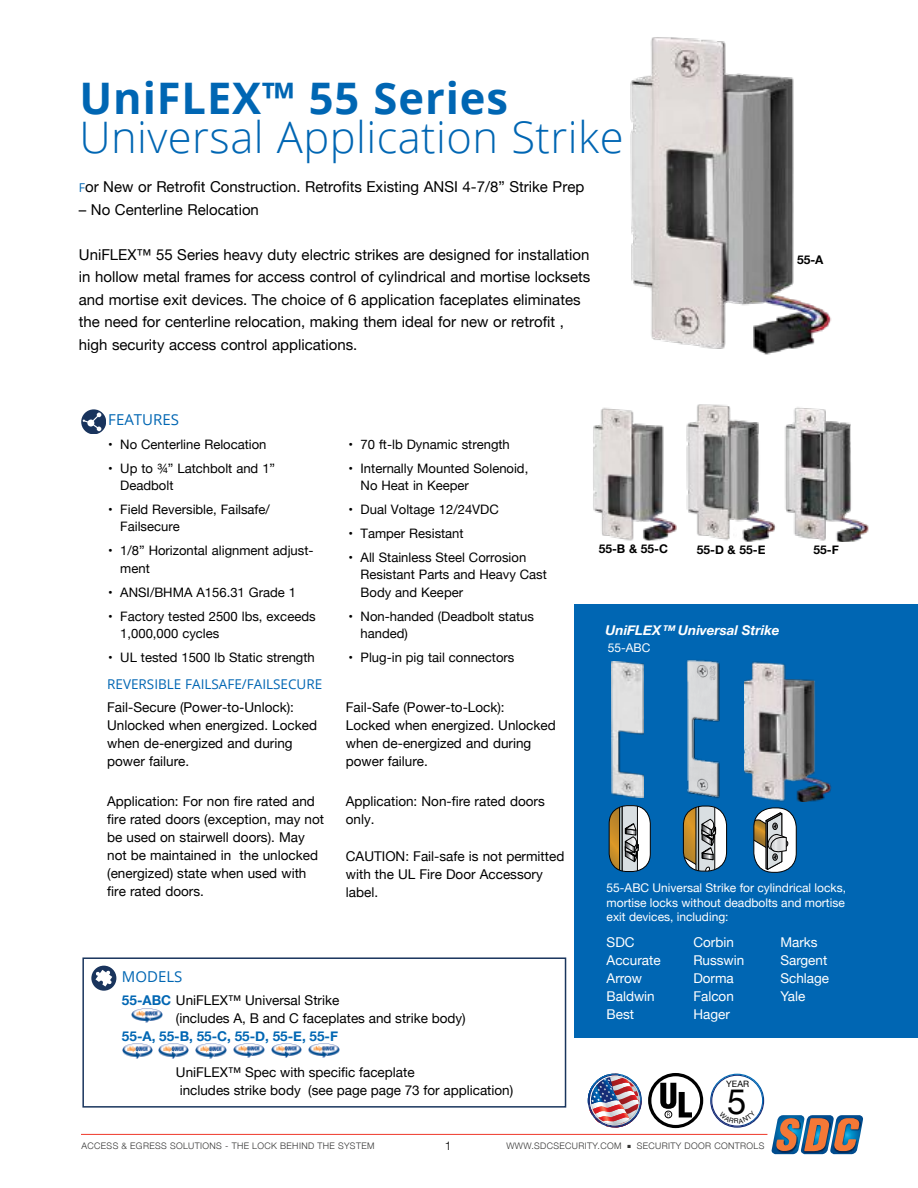
<style>
.page{position:relative;width:918px;height:1188px;background:#fff}
.page>*{position:absolute;margin:0;border:0;box-sizing:border-box;transform-origin:0 0}
.t1{font:300 43.5px "Open Sans";letter-spacing:.01em;color:#0066b3}
.t2{font:700 43.5px "Open Sans";letter-spacing:.02em;color:#0066b3}
.t3{font:34.65px "Helvetica Neue";color:#000}
.t4{font:15px/22.5px "Helvetica Neue";color:#000}
.t5{font:15px "Open Sans";color:#0066b3}
.t6{font:13.5px/18px "Helvetica Neue";color:#000}
.t7{font:13.5px/18px "Helvetica Neue";color:#fff}
.t8{font:13.5px "Open Sans";color:#0066b3}
.t9{font:700 13.5px "Helvetica Neue";color:#0066b3}
.t10{font:italic 700 13.5px "Helvetica Neue";color:#fff}
.t11{font:13.05px/17.2px "Helvetica Neue";color:#000}
.t12{font:12px/14.4px "Helvetica Neue";color:#fff;text-align:justify}
.t13{font:700 12px "Helvetica Neue";color:#000}
.t14{font:300 12px "Helvetica Neue";color:#000}
.t15{font:300 9px "Helvetica Neue";letter-spacing:.04em;color:#343433}
.t16{font:8.7px "Helvetica Neue";color:#000}
.s1{font-family:"Open Sans";font-size:12.15px;color:#0066b3}
.s2{font-family:"Helvetica"}
.s3{font-weight:700;color:#0066b3}
</style>
<div class="page">
<hr style="left:81px;top:1134px;width:686px;height:1px;background:#ef3829">
<svg style="left:771px;top:1115px;width:92px;height:39px;background:#857e80"></svg>
<div style="left:82px;top:957px;width:484px;height:151px;border:2px solid #19355d"></div>
<svg style="left:81px;top:409px;width:25px;height:25px"></svg>
<svg style="left:83px;top:413px;width:18px;height:18px"></svg>
<div style="left:575px;top:604px;width:343px;height:433px;background:#0066b3"></div>
<img style="left:630px;top:37px;width:202px;height:318px">
<img style="left:593px;top:407px;width:84px;height:134px">
<img style="left:784px;top:407px;width:85px;height:134px">
<img style="left:686px;top:404px;width:90px;height:137px">
<img style="left:744px;top:661px;width:88px;height:141px">
<div style="left:754px;top:808px;width:42px;height:64px;background:#fff;border-radius:20px"></div>
<svg style="left:754px;top:812px;width:34px;height:58px"></svg>
<div style="left:754px;top:808px;width:42px;height:64px;border:1px solid #000;border-radius:20px"></div>
<div style="left:683px;top:806px;width:44px;height:65px;background:#fff;border-radius:20px"></div>
<svg style="left:683px;top:809px;width:33px;height:62px;background:#958e79"></svg>
<div style="left:683px;top:806px;width:44px;height:65px;border:1px solid #000;border-radius:20px"></div>
<img style="left:687px;top:660px;width:33px;height:149px">
<img style="left:612px;top:661px;width:32px;height:137px">
<div style="left:609px;top:806px;width:41px;height:66px;background:#fff;border-radius:18px"></div>
<svg style="left:609px;top:806px;width:30px;height:66px;background:#928d7c"></svg>
<div style="left:609px;top:805px;width:41px;height:67px;border:1px solid #000;border-radius:18px"></div>
<div style="left:91px;top:966px;width:25px;height:25px;background:#19345d;border-radius:13px"></div>
<svg style="left:95px;top:970px;width:17px;height:17px"></svg>
<img style="left:131px;top:1008px;width:31px;height:14px">
<img style="left:122px;top:1044px;width:31px;height:14px">
<img style="left:158px;top:1044px;width:31px;height:14px">
<img style="left:195px;top:1044px;width:31px;height:14px">
<img style="left:234px;top:1044px;width:31px;height:14px">
<img style="left:271px;top:1044px;width:31px;height:14px">
<img style="left:308px;top:1044px;width:31px;height:14px">
<svg style="left:648px;top:1073px;width:55px;height:55px"></svg>
<div style="left:665px;top:1111px;width:7px;height:7px;border:1px solid #000;border-radius:50%"></div>
<img style="left:588px;top:1074px;width:54px;height:54px">
<svg style="left:710px;top:1073px;width:54px;height:55px"></svg>
<h1 class="t2" style="left:80px;top:67px;width:430px">UniFLEX™ 55 Series</h1>
<h1 class="t1" style="left:80px;top:106px;width:546px">Universal Application Strike</h1>
<p class="t4" style="left:79px;top:176px;width:507px"><span class="s1">F</span>or New or Retrofit Construction. Retrofits Existing ANSI 4-7/8” Strike Prep</p>
<p class="t4" style="left:79px;top:198px;width:182px">– No Centerline Relocation</p>
<p class="t4" style="left:79px;top:243px;width:513px">UniFLEX™ 55 Series heavy duty electric strikes are designed for installation in hollow metal frames for access control of cylindrical and mortise locksets and mortise exit devices. The choice of 6 application faceplates eliminates the need for centerline relocation, making them ideal for new or retrofit , high security access control applications.</p>
<p class="t5" style="left:108px;top:409px;width:72px">FEATURES</p>
<p class="t13" style="left:797px;top:253px;width:28px">55-A</p>
<p class="t11" style="left:108px;top:435px;width:160px"><span class="s2">•</span> No Centerline Relocation</p>
<p class="t11" style="left:120px;top:459px;width:156px;text-indent:-12px"><span class="s2">•</span> Up to ¾” Latchbolt and 1”<br>Deadbolt</p>
<p class="t11" style="left:120px;top:501px;width:151px;text-indent:-12px"><span class="s2">•</span> Field Reversible, Failsafe/<br>Failsecure</p>
<p class="t11" style="left:120px;top:542px;width:195px;text-indent:-12px"><span class="s2">•</span> 1/8” Horizontal alignment adjust&shy;ment</p>
<p class="t11" style="left:108px;top:583px;width:189px"><span class="s2">•</span> ANSI/BHMA A156.31 Grade 1</p>
<p class="t11" style="left:120px;top:607px;width:197px;text-indent:-12px"><span class="s2">•</span> Factory tested 2500 lbs, exceeds<br>1,000,000 cycles</p>
<p class="t11" style="left:108px;top:648px;width:208px"><span class="s2">•</span> UL tested 1500 lb Static strength</p>
<p class="t8" style="left:107px;top:675px;width:217px">REVERSIBLE FAILSAFE/FAILSECURE</p>
<p class="t6" style="left:107px;top:698px;width:211px">Fail-Secure (Power-to-Unlock):<br>Unlocked when energized. Locked when de-energized and during power failure.</p>
<p class="t6" style="left:107px;top:792px;width:218px">Application: For non fire rated and fire rated doors (exception, may not be used on stairwell doors). May not be maintained in the unlocked (energized) state when used with fire rated doors.</p>
<p class="t11" style="left:349px;top:435px;width:163px"><span class="s2">•</span> 70 ft-lb Dynamic strength</p>
<p class="t11" style="left:361px;top:459px;width:169px;text-indent:-12px"><span class="s2">•</span> Internally Mounted Solenoid,<br>No Heat in Keeper</p>
<p class="t11" style="left:349px;top:501px;width:152px"><span class="s2">•</span> Dual Voltage 12/24VDC</p>
<p class="t11" style="left:349px;top:525px;width:117px"><span class="s2">•</span> Tamper Resistant</p>
<p class="t11" style="left:361px;top:549px;width:188px;text-indent:-12px"><span class="s2">•</span> All Stainless Steel Corrosion<br>Resistant Parts and Heavy Cast<br>Body and Keeper</p>
<p class="t11" style="left:361px;top:607px;width:175px;text-indent:-12px"><span class="s2">•</span> Non-handed (Deadbolt status handed)</p>
<p class="t11" style="left:349px;top:648px;width:167px"><span class="s2">•</span> Plug-in pig tail connectors</p>
<p class="t6" style="left:346px;top:698px;width:211px">Fail-Safe (Power-to-Lock):<br>Locked when energized. Unlocked when de-energized and during power failure.</p>
<p class="t6" style="left:346px;top:792px;width:200px">Application: Non-fire rated doors only. </p>
<p class="t6" style="left:346px;top:847px;width:220px">CAUTION: Fail-safe is not permitted with the UL Fire Door Accessory label.</p>
<p class="t5" style="left:122px;top:966px;width:62px">MODELS</p>
<p class="t6" style="left:176px;top:991px;width:291px;text-indent:-54px"><span class="s3">55-ABC</span> UniFLEX™ Universal Strike<br>(includes A, B and C faceplates and strike body)</p>
<p class="t9" style="left:122px;top:1028px;width:218px">55-A, 55-B, 55-C, 55-D, 55-E, 55-F</p>
<p class="t6" style="left:176px;top:1063px;width:339px">UniFLEX™ Spec with specific faceplate<br>includes strike body (see page page 73 for application)</p>
<p class="t13" style="left:599px;top:541px;width:71px">55-B &amp; 55-C</p>
<p class="t13" style="left:697px;top:542px;width:70px">55-D &amp; 55-E</p>
<p class="t13" style="left:814px;top:542px;width:27px">55-F</p>
<p class="t10" style="left:606px;top:622px;width:176px">UniFLEX™ Universal Strike</p>
<p class="t12" style="left:608px;top:640px;width:44px">55-ABC</p>
<p class="t12" style="left:607px;top:881px;width:241px">55-ABC Universal Strike for cylindrical locks, mortise locks without deadbolts and mortise exit devices, including:</p>
<p class="t7" style="left:607px;top:933px;width:55px">SDC<br>Accurate<br>Arrow<br>Baldwin<br>Best</p>
<p class="t7" style="left:693px;top:933px;width:52px">Corbin<br>Russwin<br>Dorma<br>Falcon<br>Hager</p>
<p class="t7" style="left:780px;top:933px;width:50px">Marks<br>Sargent<br>Schlage<br>Yale</p>
<p class="t16" style="left:726px;top:1079px;width:24px">YEAR</p>
<h2 class="t3" style="left:727px;top:1081px;width:21px">5</h2>
<p class="t15" style="left:82px;top:1141px;width:294px">ACCESS &amp; EGRESS SOLUTIONS - THE LOCK BEHIND THE SYSTEM</p>
<p class="t14" style="left:445px;top:1138px;width:8px">1</p>
<p class="t15" style="left:506px;top:1141px;width:260px">WWW.SDCSECURITY.COM ■ SECURITY DOOR CONTROLS</p>
</div>
